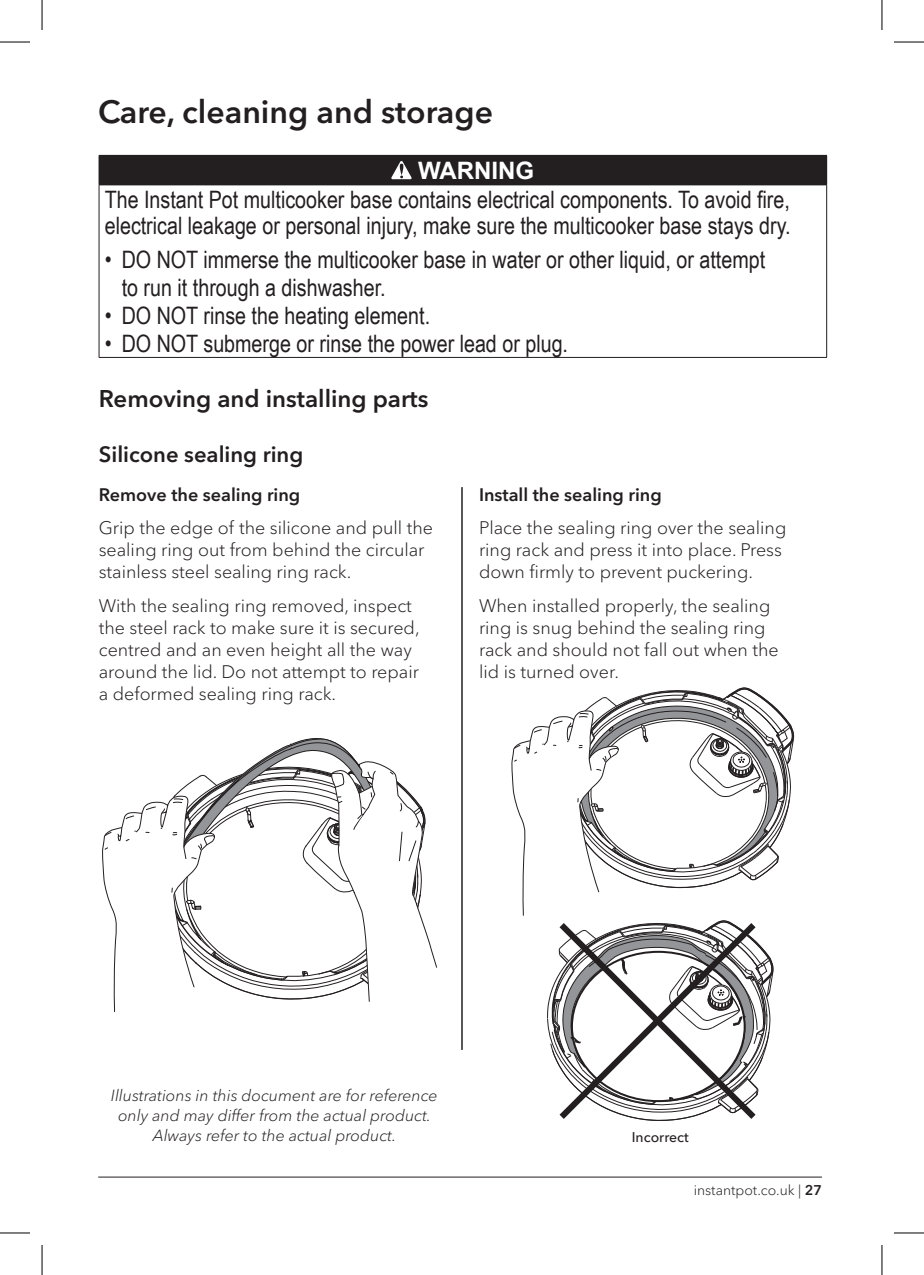
<style>
.page{position:relative;width:924px;height:1275px;background:#fff}
.page>*{position:absolute;margin:0;border:0;box-sizing:border-box;transform-origin:0 0}
.t1{font:600 32px "Avenir Next LT Pro";color:#231f20}
.Warning_Caution_Dang{font:24px/26px "Arial Narrow";color:#231f20}
.Page_Heading{font:600 24px "Avenir Next LT Pro";color:#231f20}
.Warning_Caution_Dang-2{font:700 24px "Arial";color:#fff}
.Sub_Heading{font:600 22px "Avenir Next LT Pro";color:#231f20}
.Body_Copy{font:300 18px/22px "Avenir Next LT Pro";color:#231f20}
.Body_Copy-2{font:600 18px "Avenir Next LT Pro";color:#231f20}
.Control_Panel_Note{font:italic 300 16px/20px "Avenir Next LT Pro";color:#231f20;text-align:center}
.t2{font:300 14px "Avenir Next LT Pro";color:#231f20}
.Product_Diagram_Text{font:500 14px "Avenir Next LT Pro";color:#231f20}
.s1{font-weight:600}
</style>
<div class="page">
<hr style="left:98px;top:1176px;width:723px;height:1px;background:#231f20">
<div style="left:99px;top:155px;width:727px;height:30px;background:#231f20"></div>
<hr style="left:99px;top:185px;width:1px;height:172px;background:#231f20">
<hr style="left:825px;top:185px;width:1px;height:172px;background:#231f20">
<hr style="left:99px;top:357px;width:727px;height:1px;background:#231f20">
<svg style="left:391px;top:161px;width:20px;height:18px"></svg>
<hr style="left:461px;top:487px;width:1px;height:563px;background:#231f20">
<svg style="left:261px;top:738px;width:95px;height:22px"></svg>
<svg style="left:102px;top:760px;width:335px;height:252px"></svg>
<svg style="left:511px;top:687px;width:284px;height:434px"></svg>
<hr style="left:0;top:42px;width:30px;height:1px;background:#000">
<hr style="left:893px;top:42px;width:30px;height:1px;background:#000">
<hr style="left:0;top:1232px;width:30px;height:1px;background:#000">
<hr style="left:893px;top:1232px;width:30px;height:1px;background:#000">
<hr style="left:42px;top:0;width:1px;height:30px;background:#000">
<hr style="left:42px;top:1245px;width:1px;height:30px;background:#000">
<hr style="left:881px;top:0;width:1px;height:30px;background:#000">
<hr style="left:881px;top:1245px;width:1px;height:30px;background:#000">
<p class="t1" style="left:98px;top:92px;width:396px">Care, cleaning and storage</p>
<p class="Warning_Caution_Dang-2" style="left:418px;top:155px;width:117px">WARNING</p>
<p class="Warning_Caution_Dang" style="left:105px;top:186px;width:687px">The Instant Pot multicooker base contains electrical components. To avoid fire, electrical leakage or personal injury, make sure the multicooker base stays dry.</p>
<p class="Warning_Caution_Dang" style="left:122px;top:244px;width:644px;line-height:28px;text-indent:-17px">• DO NOT immerse the multicooker base in water or other liquid, or attempt to run it through a dishwasher.</p>
<p class="Warning_Caution_Dang" style="left:105px;top:301px;width:327px">• DO NOT rinse the heating element.</p>
<p class="Warning_Caution_Dang" style="left:105px;top:329px;width:464px">• DO NOT submerge or rinse the power lead or plug.</p>
<p class="Page_Heading" style="left:99px;top:384px;width:331px">Removing and installing parts</p>
<p class="Sub_Heading" style="left:99px;top:441px;width:206px">Silicone sealing ring</p>
<p class="Body_Copy-2" style="left:99px;top:483px;width:203px">Remove the sealing ring</p>
<p class="Body_Copy" style="left:99px;top:517px;width:335px">Grip the edge of the silicone and pull the sealing ring out from behind the circular stainless steel sealing ring rack.</p>
<p class="Body_Copy" style="left:99px;top:594px;width:322px">With the sealing ring removed, inspect the steel rack to make sure it is secured, centred and an even height all the way around the lid. Do not attempt to repair a deformed sealing ring rack.</p>
<p class="Body_Copy-2" style="left:479px;top:483px;width:184px">Install the sealing ring</p>
<p class="Body_Copy" style="left:479px;top:517px;width:309px">Place the sealing ring over the sealing ring rack and press it into place. Press down firmly to prevent puckering.</p>
<p class="Body_Copy" style="left:479px;top:594px;width:301px">When installed properly, the sealing ring is snug behind the sealing ring rack and should not fall out when the lid is turned over.</p>
<p class="Control_Panel_Note" style="left:111px;top:1085px;width:328px">Illustrations in this document are for reference only and may differ from the actual product.<br>Always refer to the actual product.</p>
<p class="Product_Diagram_Text" style="left:631px;top:1128px;width:58px">Incorrect</p>
<p class="t2" style="left:693px;top:1182px;width:130px">instantpot.co.uk | <span class="s1">27</span></p>
</div>
